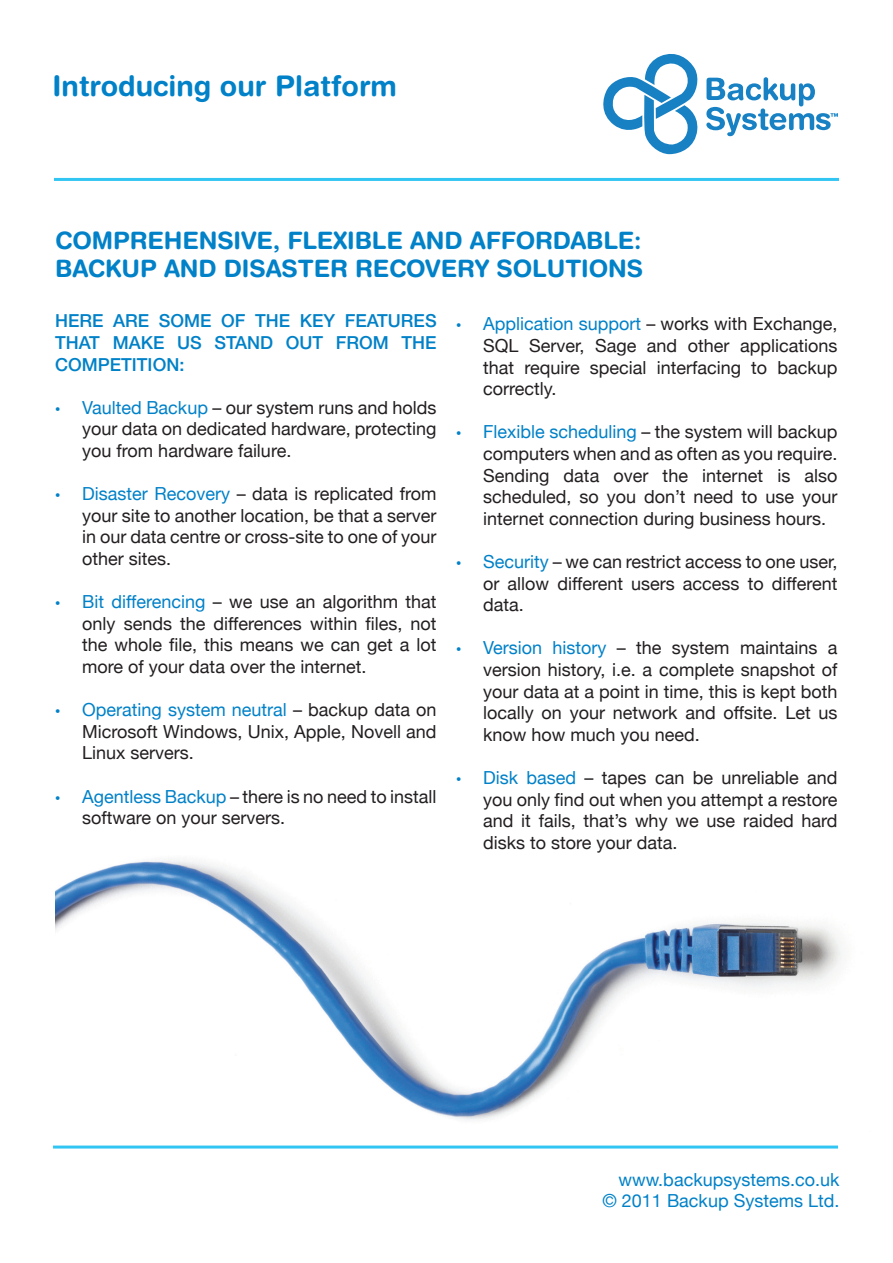
<style>
.page{position:relative;width:893px;height:1263px;background:#fff}
.page>*{position:absolute;margin:0;border:0;box-sizing:border-box;transform-origin:0 0}
.t1{font:700 28.5px "Helvetica Rounded";color:#0081c8}
.t2{font:700 24px/28.8px "Helvetica Rounded";letter-spacing:-.005em;color:#0081c8}
.t3{font:18px/21.6px "Helvetica Neue";color:#231f20;text-align:justify}
.t4{font:500 18px/21.6px "Helvetica Neue";color:#0081c8;text-align:justify}
.t5{font:18px/21.6px "Helvetica Neue";color:#0081c8;text-align:right}
.s1{font-family:"Times New Roman";font-size:15px;color:#0081c8}
.s2{color:#0081c8}
</style>
<div class="page">
<hr style="left:54px;top:178px;width:785px;height:3px;background:#30c5f3">
<svg style="left:603px;top:54px;width:235px;height:100px"></svg>
<hr style="left:53px;top:1145px;width:785px;height:3px;background:#30c5f3">
<img style="left:55px;top:859px;width:787px;height:262px">
<h1 class="t1" style="left:53px;top:69px;width:346px">INTRODUCING OUR PLATFORM</h1>
<h2 class="t2" style="left:55px;top:225px;width:588px">COMPREHENSIVE, FLEXIBLE AND AFFORDABLE:<br>BACKUP AND DI SASTER RECOVERY SOLUTIONS</h2>
<p class="t4" style="left:55px;top:310px;width:383px">HERE ARE SOME OF THE KEY FEATURES THAT MAKE US STAND OUT FROM THE COMPETITION:</p>
<p class="t3" style="left:82px;top:396px;width:356px;text-indent:-27px"><span class="s1">•</span> <span class="s2">Vaulted Backup</span> – our system runs and holds your data on dedicated hardware, protecting you from hardware failure.</p>
<p class="t3" style="left:82px;top:483px;width:356px;text-indent:-27px"><span class="s1">•</span> <span class="s2">Disaster Recovery</span> – data is replicated from your site to another location, be that a server in our data centre or cross-site to one of your other sites.</p>
<p class="t3" style="left:82px;top:591px;width:356px;text-indent:-27px"><span class="s1">•</span> <span class="s2">Bit differencing</span> – we use an algorithm that only sends the differences within files, not the whole file, this means we can get a lot more of your data over the internet.</p>
<p class="t3" style="left:82px;top:699px;width:356px;text-indent:-27px"><span class="s1">•</span> <span class="s2">Operating system neutral</span> – backup data on Microsoft Windows, Unix, Apple, Novell and Linux servers.</p>
<p class="t3" style="left:82px;top:785px;width:356px;text-indent:-27px"><span class="s1">•</span> <span class="s2">Agentless Backup</span> – there is no need to install software on your servers.</p>
<p class="t3" style="left:483px;top:313px;width:356px;text-indent:-27px"><span class="s1">•</span> <span class="s2">Application support</span> – works with Exchange, SQL Server, Sage and other applications that require special interfacing to backup correctly.</p>
<p class="t3" style="left:483px;top:421px;width:356px;text-indent:-27px"><span class="s1">•</span> <span class="s2">Flexible scheduling</span> – the system will backup computers when and as often as you require.<br>Sending data over the internet is also scheduled, so you don’t need to use your internet connection during business hours.</p>
<p class="t3" style="left:483px;top:551px;width:356px;text-indent:-27px"><span class="s1">•</span> <span class="s2">Security</span> – we can restrict access to one user, or allow different users access to different data.</p>
<p class="t3" style="left:483px;top:637px;width:356px;text-indent:-27px"><span class="s1">•</span> <span class="s2">Version history</span> – the system maintains a version history, i.e. a complete snapshot of your data at a point in time, this is kept both locally on your network and offsite. Let us know how much you need.</p>
<p class="t3" style="left:483px;top:767px;width:356px;text-indent:-27px"><span class="s1">•</span> <span class="s2">Disk based</span> – tapes can be unreliable and you only find out when you attempt a restore and it fails, that’s why we use raided hard disks to store your data.</p>
<p class="t5" style="left:602px;top:1168px;width:238px">www.backupsystems.co.uk © 2011 Backup Systems Ltd.</p>
</div>
